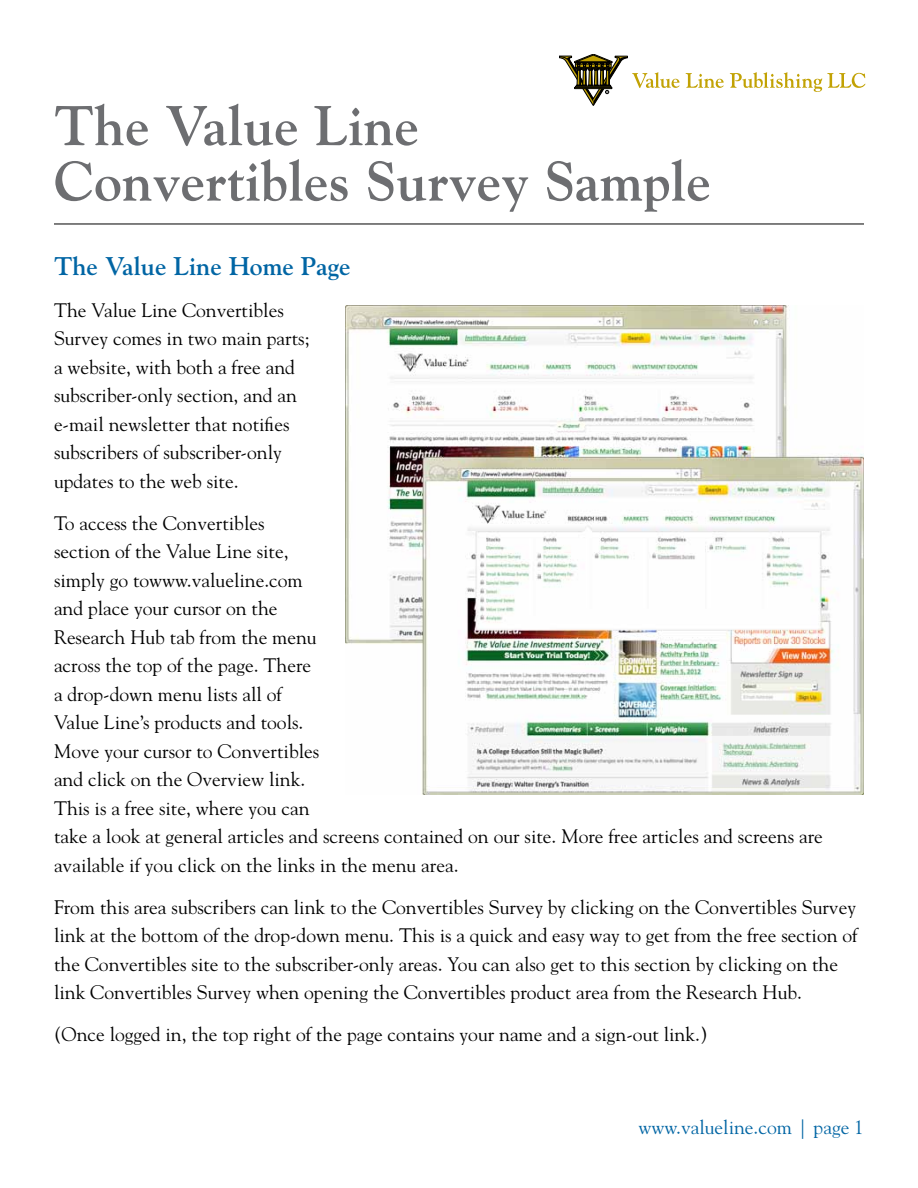
<style>
.page{position:relative;width:918px;height:1188px;background:#fff}
.page>*{position:absolute;margin:0;border:0;box-sizing:border-box;transform-origin:0 0}
.t1{font:700 55.5px/55.5px "Goudy Std";color:#6d6e71}
.t2{font:700 25.5px "Goudy Std";color:#0065a4}
.t3{font:19.5px/28.5px "Goudy Std";color:#000}
.t4{font:19.5px "Goudy Std";color:#0065a4}
</style>
<div class="page">
<img style="left:345px;top:306px;width:518px;height:489px">
<hr style="left:54px;top:224px;width:810px;height:1px;background:#000">
<svg style="left:559px;top:54px;width:121px;height:51px"></svg>
<svg style="left:686px;top:73px;width:38px;height:15px"></svg>
<svg style="left:730px;top:72px;width:135px;height:20px"></svg>
<h1 class="t1" style="left:54px;top:98px;width:658px">The Value Line<br>Convertibles Survey Sample</h1>
<h2 class="t2" style="left:54px;top:251px;width:298px">The Value Line Home Page</h2>
<p class="t3" style="left:54px;top:296px;width:257px">The Value Line Convertibles<br>Survey comes in two main parts; a website, with both a free and subscriber-only section, and an e-mail newsletter that notifies subscribers of subscriber-only updates to the web site.</p>
<p class="t3" style="left:54px;top:509px;width:770px">To access the Convertibles<br>section of the Value Line site,<br>simply go towww.valueline.com<br>and place your cursor on the<br>Research Hub tab from the menu<br>across the top of the page. There<br>a drop-down menu lists all of<br>Value Line’s products and tools.<br>Move your cursor to Convertibles<br>and click on the Overview link.<br>This is a free site, where you can<br>take a look at general articles and screens contained on our site. More free articles and screens are available if you click on the links in the menu area.</p>
<p class="t3" style="left:54px;top:893px;width:805px">From this area subscribers can link to the Convertibles Survey by clicking on the Convertibles Survey link at the bottom of the drop-down menu. This is a quick and easy way to get from the free section of the Convertibles site to the subscriber-only areas. You can also get to this section by clicking on the link Convertibles Survey when opening the Convertibles product area from the Research Hub.</p>
<p class="t3" style="left:54px;top:1020px;width:655px">(Once logged in, the top right of the page contains your name and a sign-out link.)</p>
<p class="t4" style="left:639px;top:1115px;width:227px">www.valueline.com | page 1</p>
</div>
